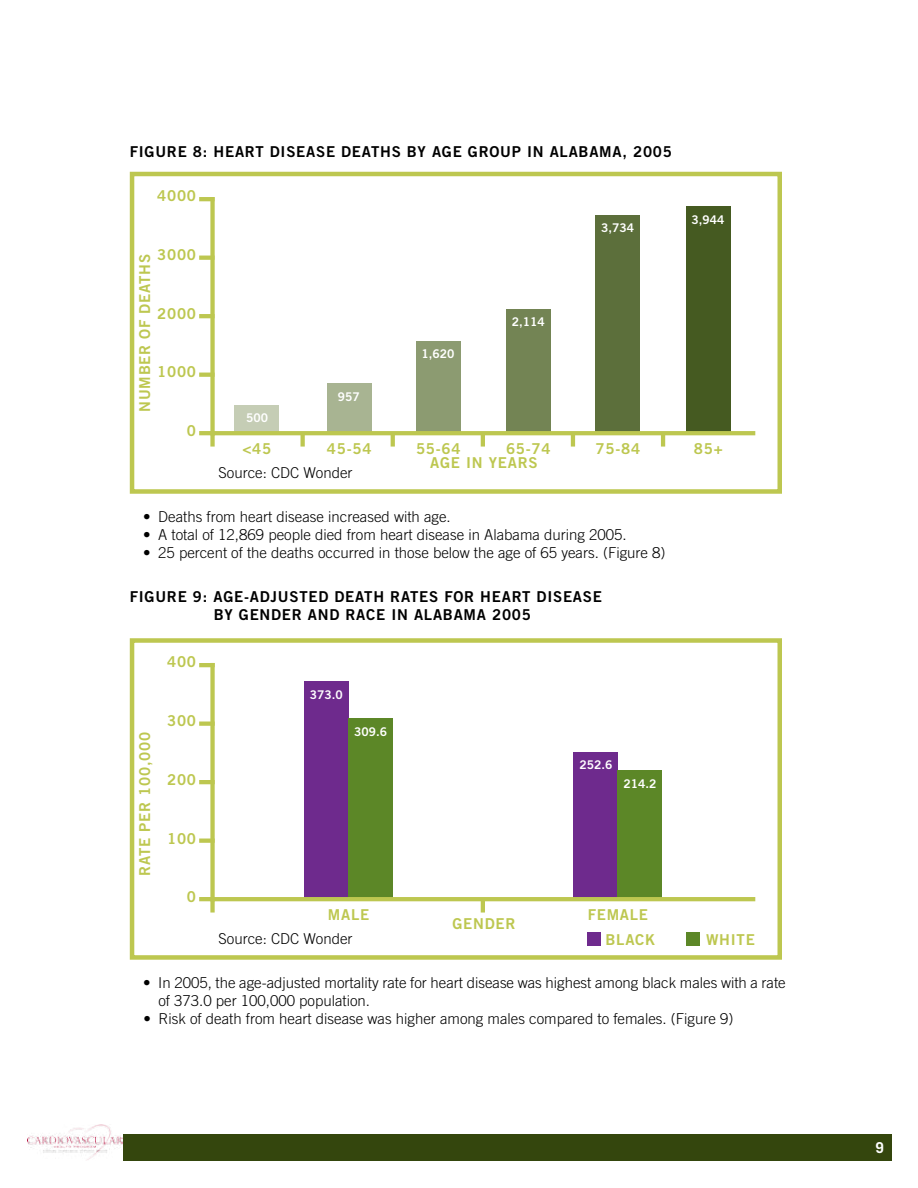
<style>
.page{position:relative;width:918px;height:1188px;background:#fff}
.page>*{position:absolute;margin:0;border:0;box-sizing:border-box;transform-origin:0 0}
.t1{font:300 15px/18px "Trade Gothic";color:#000}
.t2{font:15px/18px "Trade Gothic Bold Two";letter-spacing:.05em;color:#000}
.t3{font:15px "Trade Gothic Bold Two";letter-spacing:.05em;color:#bdc750}
.t4{font:700 15px "Trade Gothic";color:#fff}
.t5{font:12px "Trade Gothic Bold Two";color:#fff}
</style>
<div class="page">
<img style="left:27px;top:1125px;width:95px;height:35px">
<div style="left:123px;top:1134px;width:769px;height:27px;background:#34460d"></div>
<div style="left:130px;top:172px;width:652px;height:322px;border:4px solid #bdc750"></div>
<hr style="left:199px;top:197px;width:16px;height:4px;background:#bdc750">
<svg style="left:199px;top:256px;width:11px;height:4px"></svg>
<hr style="left:199px;top:314px;width:16px;height:4px;background:#bdc750">
<svg style="left:199px;top:373px;width:11px;height:4px"></svg>
<div style="left:210px;top:197px;width:5px;height:238px;background:#bdc750"></div>
<hr style="left:199px;top:431px;width:16px;height:4px;background:#bdc750">
<hr style="left:661px;top:433px;width:4px;height:14px;background:#bdc750">
<hr style="left:571px;top:433px;width:4px;height:14px;background:#bdc750">
<hr style="left:481px;top:433px;width:4px;height:14px;background:#bdc750">
<svg style="left:391px;top:435px;width:4px;height:12px"></svg>
<svg style="left:301px;top:435px;width:4px;height:12px"></svg>
<div style="left:210px;top:431px;width:5px;height:16px;background:#bdc750"></div>
<div style="left:235px;top:405px;width:44px;height:29px;background:#c5cdb5"></div>
<div style="left:327px;top:383px;width:44px;height:51px;background:#a8b492"></div>
<div style="left:416px;top:341px;width:44px;height:93px;background:#8c9b71"></div>
<div style="left:506px;top:310px;width:44px;height:124px;background:#738454"></div>
<div style="left:596px;top:215px;width:44px;height:219px;background:#5c6f3b"></div>
<div style="left:686px;top:206px;width:44px;height:227px;background:#455a21"></div>
<hr style="left:211px;top:431px;width:544px;height:4px;background:#bdc750">
<div style="left:130px;top:638px;width:652px;height:322px;border:4px solid #bdc750"></div>
<hr style="left:199px;top:663px;width:16px;height:4px;background:#bdc750">
<svg style="left:199px;top:722px;width:11px;height:4px"></svg>
<hr style="left:199px;top:780px;width:16px;height:4px;background:#bdc750">
<svg style="left:199px;top:839px;width:11px;height:4px"></svg>
<div style="left:210px;top:663px;width:5px;height:238px;background:#bdc750"></div>
<hr style="left:199px;top:897px;width:16px;height:4px;background:#bdc750">
<hr style="left:481px;top:899px;width:4px;height:14px;background:#bdc750">
<div style="left:210px;top:897px;width:5px;height:16px;background:#bdc750"></div>
<div style="left:304px;top:681px;width:44px;height:218px;background:#6e2a8d"></div>
<div style="left:348px;top:718px;width:44px;height:181px;background:#5c8727"></div>
<div style="left:574px;top:752px;width:44px;height:147px;background:#6e2a8d"></div>
<div style="left:618px;top:770px;width:44px;height:129px;background:#5c8727"></div>
<hr style="left:211px;top:897px;width:544px;height:4px;background:#bdc750">
<div style="left:687px;top:932px;width:13px;height:14px;background:#5c8727"></div>
<div style="left:587px;top:932px;width:13px;height:14px;background:#6e2a8d"></div>
<p class="t2" style="left:130px;top:142px;width:544px">FIGURE 8: HEART DISEASE DEATHS BY AGE GROUP IN ALABAMA, 2005</p>
<p class="t3" style="left:157px;top:186px;width:40px">4000</p>
<p class="t3" style="left:157px;top:245px;width:40px">3000</p>
<p class="t3" style="left:135px;top:412px;width:159px;rotate:-90deg">NUMBER OF DEATHS</p>
<p class="t3" style="left:157px;top:304px;width:40px">2000</p>
<p class="t3" style="left:157px;top:363px;width:40px">1000</p>
<p class="t3" style="left:187px;top:422px;width:11px">0</p>
<p class="t5" style="left:246px;top:410px;width:23px">500</p>
<p class="t5" style="left:338px;top:389px;width:23px">957</p>
<p class="t5" style="left:421px;top:346px;width:34px">1,620</p>
<p class="t5" style="left:512px;top:314px;width:34px">2,114</p>
<p class="t5" style="left:601px;top:221px;width:34px">3,734</p>
<p class="t5" style="left:691px;top:212px;width:34px">3,944</p>
<p class="t3" style="left:242px;top:439px;width:30px">&lt;45</p>
<p class="t3" style="left:327px;top:439px;width:46px">45-54</p>
<p class="t3" style="left:416px;top:439px;width:46px">55-64</p>
<p class="t3" style="left:506px;top:439px;width:46px">65-74</p>
<p class="t3" style="left:596px;top:439px;width:46px">75-84</p>
<p class="t3" style="left:694px;top:439px;width:30px">85+</p>
<p class="t1" style="left:219px;top:464px;width:63px">Source: CDC</p>
<p class="t1" style="left:304px;top:464px;width:50px">Wonder</p>
<p class="t3" style="left:430px;top:454px;width:109px">AGE IN YEARS</p>
<p class="t1" style="left:143px;top:508px;width:309px">• Deaths from heart disease increased with age.</p>
<p class="t1" style="left:143px;top:526px;width:485px">• A total of 12,869 people died from heart disease in Alabama during 2005.</p>
<p class="t1" style="left:143px;top:544px;width:524px">• 25 percent of the deaths occurred in those below the age of 65 years. (Figure 8)</p>
<p class="t2" style="left:214px;top:587px;width:390px;text-indent:-84px">FIGURE 9: AGE-ADJUSTED DEATH RATES FOR HEART DISEASE<br>BY GENDER AND RACE IN ALABAMA 2005</p>
<p class="t3" style="left:167px;top:653px;width:30px">400</p>
<p class="t3" style="left:135px;top:876px;width:146px;rotate:-90deg">RATE PER 100,000</p>
<p class="t3" style="left:167px;top:711px;width:30px">300</p>
<p class="t3" style="left:167px;top:770px;width:30px">200</p>
<p class="t3" style="left:167px;top:829px;width:30px">100</p>
<p class="t3" style="left:187px;top:888px;width:11px">0</p>
<p class="t5" style="left:310px;top:687px;width:34px">373.0</p>
<p class="t5" style="left:354px;top:724px;width:34px">309.6</p>
<p class="t5" style="left:579px;top:758px;width:34px">252.6</p>
<p class="t5" style="left:623px;top:776px;width:34px">214.2</p>
<p class="t3" style="left:328px;top:905px;width:43px">MALE</p>
<p class="t3" style="left:588px;top:905px;width:62px">FEMALE</p>
<p class="t3" style="left:453px;top:914px;width:64px">GENDER</p>
<p class="t1" style="left:219px;top:930px;width:63px">Source: CDC</p>
<p class="t1" style="left:304px;top:930px;width:50px">Wonder</p>
<p class="t3" style="left:606px;top:930px;width:51px">BLACK</p>
<p class="t3" style="left:706px;top:930px;width:50px">WHITE</p>
<p class="t1" style="left:158px;top:974px;width:629px;text-indent:-15px">• In 2005, the age-adjusted mortality rate for heart disease was highest among black males with a rate of 373.0 per 100,000 population.</p>
<p class="t1" style="left:143px;top:1010px;width:592px">• Risk of death from heart disease was higher among males compared to females. (Figure 9)</p>
<p class="t4" style="left:876px;top:1139px;width:10px">9</p>
</div>
